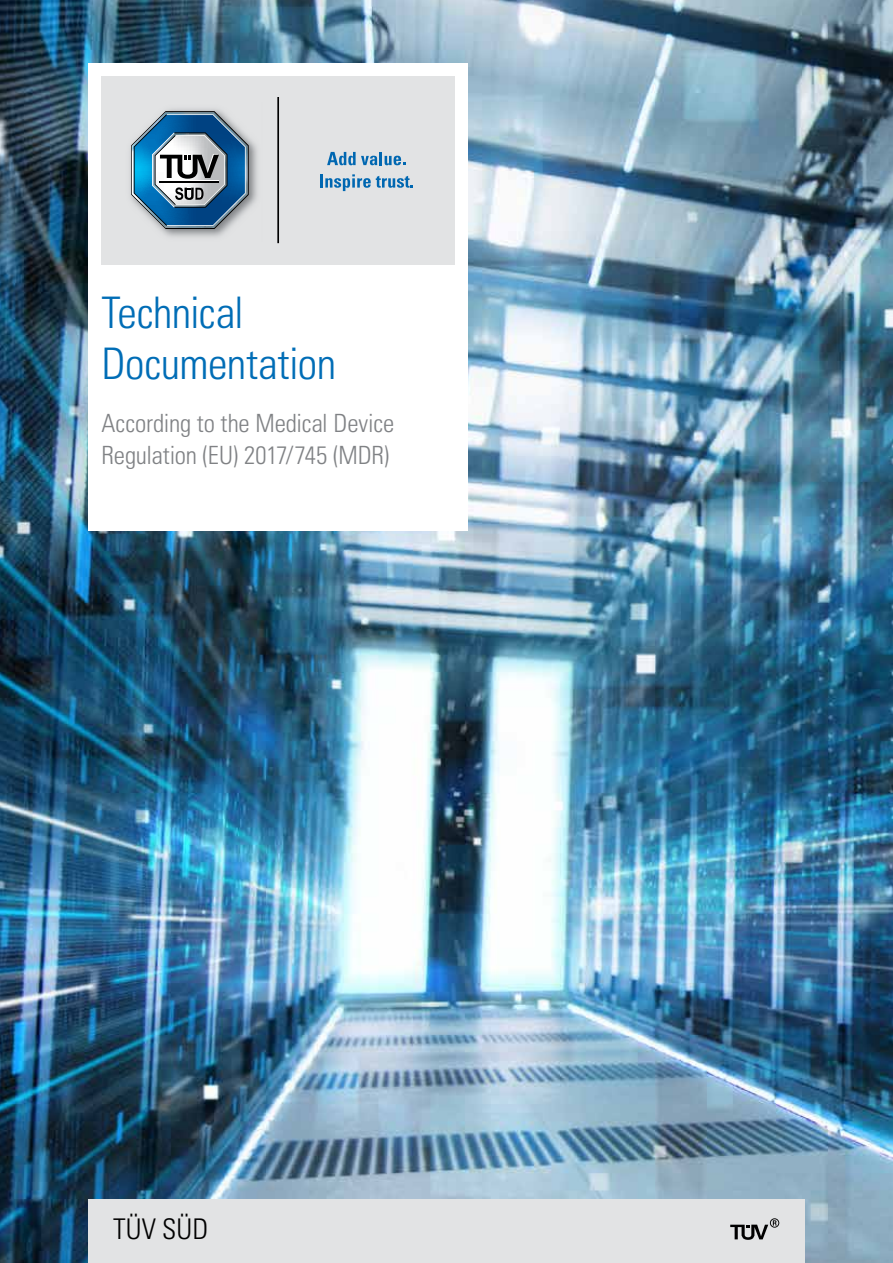
<style>
.page{position:relative;width:893px;height:1263px;background:#fff}
.page>*{position:absolute;margin:0;border:0;box-sizing:border-box;transform-origin:0 0}
.t1{font:43.5px/51px "Univers LTCYR 47 Light Cond";letter-spacing:-.01em;color:#006db6}
.t2{font:28.5px "Univers LTCYR 47 Light Cond";color:#000}
.t3{font:25.2px/31.5px "Univers LTCYR 47 Light Cond";letter-spacing:-.005em;color:#808285}
.s1{font-size:15px}
</style>
<div class="page">
<img style="left:0;top:0;width:893px;height:1263px">
<div style="left:88px;top:1200px;width:716px;height:63px;background:#e2e3e4"></div>
<svg style="left:730px;top:1218px;width:49px;height:22px"></svg>
<div style="left:88px;top:63px;width:379px;height:464px;background:#fff"></div>
<div style="left:101px;top:76px;width:354px;height:188px;background:#e2e3e4"></div>
<hr style="left:277px;top:97px;width:2px;height:146px;background:#000">
<img style="left:130px;top:109px;width:128px;height:128px">
<svg style="left:131px;top:111px;width:118px;height:118px"></svg>
<svg style="left:327px;top:152px;width:78px;height:13px"></svg>
<hr style="left:320px;top:174px;width:3px;height:14px;background:#0067b1">
<svg style="left:325px;top:174px;width:88px;height:17px"></svg>
<h1 class="t1" style="left:101px;top:284px;width:236px">Technical<br>Documentation</h1>
<p class="t3" style="left:101px;top:406px;width:294px">According to the Medical Device<br>Regulation (EU) 2017/745 (MDR)</p>
<p class="t2" style="left:113px;top:1210px;width:97px"><span class="s1">1</span>TÜV SÜD</p>
</div>
